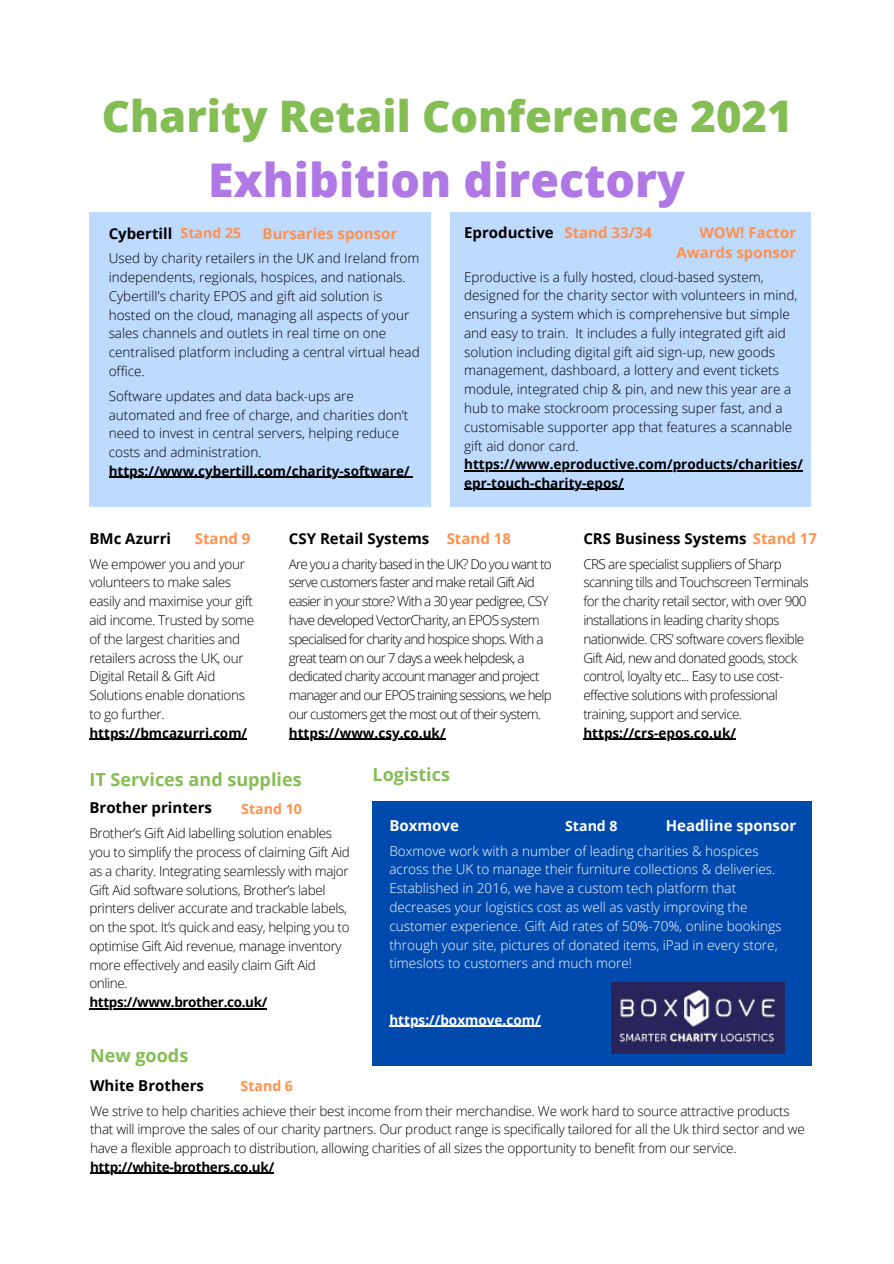
<style>
.page{position:relative;width:894px;height:1264px;background:#fff}
.page>*{position:absolute;margin:0;border:0;box-sizing:border-box;transform-origin:0 0}
.t1{font:800 46.5px "Open Sans";color:#b078e5}
.t2{font:800 43.5px "Open Sans";color:#84bd53}
.t3{font:700 18px "Open Sans";color:#84bd53}
.t4{font:700 15px "Open Sans";color:#000}
.t5{font:700 15px/20.2px "Open Sans";color:#ff914d;text-align:right}
.t6{font:700 15px "Open Sans";color:#fff}
.t7{font:700 14.1px "Open Sans";color:#ff914d}
.t8{font:700 14.1px "Open Sans";color:#fff}
.t9{font:300 13.5px/18.8px "Open Sans";color:#000}
.t10{font:300 13.5px/18.8px "Open Sans";letter-spacing:-.025em;color:#000}
.t11{font:300 13.5px/18.8px "Open Sans";letter-spacing:-.06em;color:#000}
.t12{font:300 13.5px/18.8px "Open Sans";color:#fff}
.t13{font:300 13.5px/18.8px "Open Sans";letter-spacing:-.045em;color:#000}
.t14{font:700 13.5px/18.8px "Open Sans";color:#000}
.t15{font:700 13.5px "Open Sans";letter-spacing:-.02em;color:#000}
.t16{font:700 13.5px "Open Sans";letter-spacing:-.03em;color:#000}
.t17{font:700 13.5px "Open Sans";color:#fff}
.s1{color:#ff914d}
</style>
<div class="page">
<div style="left:89px;top:213px;width:342px;height:293px;background:#bedaff"></div>
<div style="left:450px;top:213px;width:361px;height:293px;background:#bedaff"></div>
<hr style="left:109px;top:476px;width:300px;height:2px;background:#000">
<hr style="left:464px;top:470px;width:338px;height:1px;background:#000">
<hr style="left:464px;top:489px;width:159px;height:1px;background:#000">
<hr style="left:89px;top:738px;width:158px;height:1px;background:#000">
<hr style="left:583px;top:738px;width:152px;height:1px;background:#000">
<hr style="left:289px;top:738px;width:156px;height:1px;background:#000">
<hr style="left:89px;top:1008px;width:178px;height:1px;background:#000">
<div style="left:372px;top:800px;width:439px;height:265px;background:#004aad"></div>
<hr style="left:389px;top:1025px;width:151px;height:1px;background:#fff">
<img style="left:611px;top:982px;width:173px;height:71px">
<hr style="left:90px;top:1172px;width:184px;height:1px;background:#000">
<p class="t2" style="left:102px;top:86px;width:692px">Charity Retail Conference 2021</p>
<p class="t1" style="left:208px;top:147px;width:478px">Exhibition directory</p>
<p class="t5" style="left:564px;top:222px;width:89px">Stand 33/34</p>
<p class="t5" style="left:676px;top:222px;width:121px">WOW! Factor<br>Awards sponsor</p>
<p class="t7" style="left:180px;top:223px;width:62px">Stand 25</p>
<p class="t5" style="left:262px;top:223px;width:136px">Bursaries sponsor</p>
<p class="t4" style="left:464px;top:222px;width:91px">Eproductive</p>
<p class="t9" style="left:464px;top:267px;width:335px">Eproductive is a fully hosted, cloud-based system, designed for the charity sector with volunteers in mind, ensuring a system which is comprehensive but simple and easy to train. It includes a fully integrated gift aid solution including digital gift aid sign-up, new goods management, dashboard, a lottery and event tickets module, integrated chip &amp; pin, and new this year are a hub to make stockroom processing super fast, and a customisable supporter app that features a scannable gift aid donor card.</p>
<p class="t14" style="left:464px;top:455px;width:340px">https://www.eproductive.com/products/charities/ epr-touch-charity-epos/</p>
<p class="t4" style="left:109px;top:222px;width:65px">Cybertill</p>
<p class="t9" style="left:109px;top:249px;width:312px">Used by charity retailers in the UK and Ireland from independents, regionals, hospices, and nationals.<br>Cybertill’s charity EPOS and gift aid solution is hosted on the cloud, managing all aspects of your sales channels and outlets in real time on one centralised platform including a central virtual head office.</p>
<p class="t9" style="left:109px;top:386px;width:301px">Software updates and data back-ups are automated and free of charge, and charities don’t need to invest in central servers, helping reduce costs and administration.</p>
<p class="t14" style="left:109px;top:461px;width:302px">https://www.cybertill.com/charity-software/</p>
<p class="t5" style="left:195px;top:527px;width:57px">Stand 9</p>
<p class="t4" style="left:583px;top:528px;width:235px">CRS Business Systems <span class="s1">Stand 17</span></p>
<p class="t13" style="left:583px;top:554px;width:227px">CRS are specialist suppliers of Sharp scanning tills and Touchscreen Terminals for the charity retail sector, with over 900 installations in leading charity shops nationwide. CRS’ software covers flexible Gift Aid, new and donated goods, stock control, loyalty etc... Easy to use cost&shy;effective solutions with professional training, support and service.</p>
<p class="t14" style="left:583px;top:723px;width:154px">https://crs-epos.co.uk/</p>
<p class="t5" style="left:446px;top:527px;width:66px">Stand 18</p>
<p class="t4" style="left:89px;top:528px;width:83px">BMc Azurri</p>
<p class="t10" style="left:89px;top:554px;width:166px">We empower you and your volunteers to make sales easily and maximise your gift aid income. Trusted by some of the largest charities and retailers across the UK, our<br>Digital Retail &amp; Gift Aid<br>Solutions enable donations to go further.</p>
<p class="t14" style="left:89px;top:723px;width:159px">https://bmcazurri.com/</p>
<p class="t4" style="left:289px;top:528px;width:142px">CSY Retail Systems</p>
<p class="t11" style="left:289px;top:554px;width:264px">Are you a charity based in the UK? Do you want to serve customers faster and make retail Gift Aid easier in your store? With a 30 year pedigree, CSY have developed VectorCharity, an EPOS system specialised for charity and hospice shops. With a great team on our 7 days a week helpdesk, a dedicated charity account manager and project manager and our EPOS training sessions, we help our customers get the most out oftheir system.</p>
<p class="t14" style="left:289px;top:723px;width:158px">https://www.csy.co.uk/</p>
<p class="t3" style="left:89px;top:766px;width:214px">IT Services and supplies</p>
<p class="t4" style="left:89px;top:797px;width:124px">Brother printers</p>
<p class="t10" style="left:89px;top:823px;width:262px">Brother’s Gift Aid labelling solution enables you to simplify the process of claiming Gift Aid as a charity. Integrating seamlessly with major Gift Aid software solutions, Brother’s label printers deliver accurate and trackable labels, on the spot. It’s quick and easy, helping you to optimise Gift Aid revenue, manage inventory more effectively and easily claim Gift Aid online.</p>
<p class="t16" style="left:89px;top:992px;width:179px">https://www.brother.co.uk/</p>
<p class="t7" style="left:241px;top:799px;width:62px">Stand 10</p>
<p class="t3" style="left:372px;top:761px;width:79px">Logistics</p>
<p class="t6" style="left:389px;top:814px;width:71px">Boxmove</p>
<p class="t12" style="left:389px;top:841px;width:393px">Boxmove work with a number of leading charities &amp; hospices across the UK to manage their furniture collections &amp; deliveries.<br>Established in 2016, we have a custom tech platform that decreases your logistics cost as well as vastly improving the customer experience. Gift Aid rates of 50%-70%, online bookings through your site, pictures of donated items, iPad in every store, timeslots to customers and much more!</p>
<p class="t8" style="left:565px;top:816px;width:54px">Stand 8</p>
<p class="t6" style="left:665px;top:815px;width:132px">Headline sponsor</p>
<p class="t17" style="left:389px;top:1010px;width:153px">https://boxmove.com/</p>
<p class="t3" style="left:90px;top:1042px;width:100px">New goods</p>
<p class="t4" style="left:90px;top:1074px;width:115px">White Brothers</p>
<p class="t10" style="left:90px;top:1100px;width:716px">We strive to help charities achieve their best income from their merchandise. We work hard to source attractive products that will improve the sales of our charity partners. Our product range is specifically tailored for all the Uk third sector and we have a flexible approach to distribution, allowing charities of all sizes the opportunity to benefit from our service.</p>
<p class="t15" style="left:90px;top:1157px;width:186px">http://white-brothers.co.uk/</p>
<p class="t7" style="left:240px;top:1076px;width:54px">Stand 6</p>
</div>
